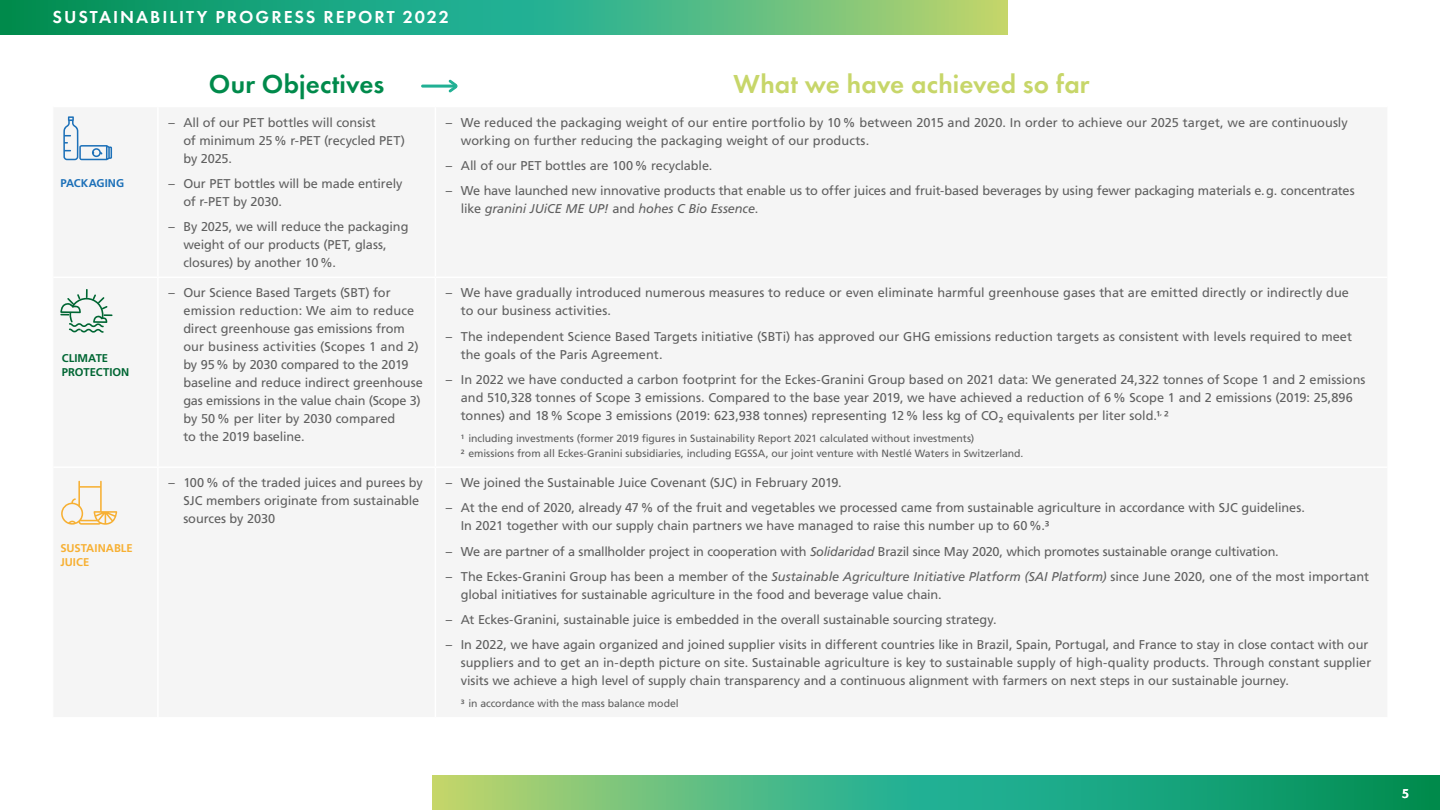
<style>
.page{position:relative;width:1440px;height:810px;background:#fff}
.page>*{position:absolute;margin:0;border:0;box-sizing:border-box;transform-origin:0 0}
.t1{font:600 27px "Futura PT";letter-spacing:.005em;color:#c7d669}
.t2{font:600 27px "Futura PT";letter-spacing:.005em;color:#008a4b}
.t3{font:600 18px "Futura PT";letter-spacing:.11em;color:#fff}
.t4{font:12.75px/18px "Frutiger LT Pro";letter-spacing:-.005em;color:#606060}
.t5{font:600 12.75px "Futura PT";color:#fff}
.t6{font:700 11.25px/14.2px "Frutiger LT Pro";color:#063}
.t7{font:700 11.25px/14.2px "Frutiger LT Pro";letter-spacing:.005em;color:#f7b033}
.t8{font:700 11.25px "Frutiger LT Pro";letter-spacing:.005em;color:#1c70b8}
.t9{font:10.5px/15px "Frutiger LT Pro";letter-spacing:-.01em;color:#606060}
.s1{font-style:italic}
</style>
<div class="page">
<svg style="left:0;top:0;width:1008px;height:34px;background:#3db07b"></svg>
<svg style="left:432px;top:776px;width:1008px;height:34px;background:#3fb07b"></svg>
<svg style="left:63px;top:116px;width:49px;height:44px"></svg>
<svg style="left:60px;top:289px;width:53px;height:44px"></svg>
<svg style="left:61px;top:481px;width:56px;height:44px"></svg>
<svg style="left:448px;top:79px;width:10px;height:14px"></svg>
<div style="left:421px;top:85px;width:35px;height:3px;border:2px solid #21b094"></div>
<h2 class="t3" style="left:52px;top:5px;width:398px">SUSTAINABILITY PROGRESS REPORT 2022</h2>
<p class="t8" style="left:60px;top:176px;width:65px">PACKAGING</p>
<p class="t6" style="left:62px;top:351px;width:69px">CLIMATE<br>PROTECTION</p>
<p class="t7" style="left:60px;top:541px;width:74px">SUSTAINABLE<br>JUICE</p>
<h1 class="t2" style="left:209px;top:67px;width:177px">Our Objectives</h1>
<h1 class="t1" style="left:734px;top:67px;width:357px">What we have achieved so far</h1>
<p class="t4" style="left:183px;top:113px;width:223px;text-indent:-15px">– All of our PET bottles will consist<br>of minimum 25% r-PET (recycled PET) by 2025.</p>
<p class="t4" style="left:183px;top:174px;width:221px;text-indent:-15px">– Our PET bottles will be made entirely of r-PET by 2030.</p>
<p class="t4" style="left:183px;top:217px;width:227px;text-indent:-15px">– By 2025, we will reduce the packaging weight of our products (PET, glass, closures) by another 10%.</p>
<p class="t4" style="left:461px;top:113px;width:889px;text-indent:-15px">– We reduced the packaging weight of our entire portfolio by 10% between 2015 and 2020. In order to achieve our 2025 target, we are continuously working on further reducing the packaging weight of our products.</p>
<p class="t4" style="left:446px;top:156px;width:268px">– All of our PET bottles are 100% recyclable.</p>
<p class="t4" style="left:461px;top:181px;width:895px;text-indent:-15px">– We have launched new innovative products that enable us to offer juices and fruit-based beverages by using fewer packaging materials e.g. concentrates like <span class="s1">granini JUiCE ME UP!</span> and <span class="s1">hohes C Bio Essence</span>.</p>
<p class="t4" style="left:183px;top:284px;width:241px;text-indent:-15px">– Our Science Based Targets (SBT) for emission reduction: We aim to reduce direct greenhouse gas emissions from our business activities (Scopes 1 and 2) by 95% by 2030 compared to the 2019 baseline and reduce indirect greenhouse gas emissions in the value chain (Scope 3) by 50% per liter by 2030 compared<br>to the 2019 baseline.</p>
<p class="t4" style="left:461px;top:284px;width:890px;text-indent:-15px">– We have gradually introduced numerous measures to reduce or even eliminate harmful greenhouse gases that are emitted directly or indirectly due to our business activities.</p>
<p class="t4" style="left:461px;top:327px;width:893px;text-indent:-15px">– The independent Science Based Targets initiative (SBTi) has approved our GHG emissions reduction targets as consistent with levels required to meet the goals of the Paris Agreement.</p>
<p class="t4" style="left:461px;top:370px;width:906px;text-indent:-15px">– In 2022 we have conducted a carbon footprint for the Eckes-Granini Group based on 2021 data: We generated 24,322 tonnes of Scope 1 and 2 emissions and 510,328 tonnes of Scope 3 emissions. Compared to the base year 2019, we have achieved a reduction of 6% Scope 1 and 2 emissions (2019: 25,896 tonnes) and 18% Scope 3 emissions (2019: 623,938 tonnes) representing 12% less kg of CO</p>
<p class="t4" style="left:999px;top:413px;width:6px">²</p>
<p class="t4" style="left:1007px;top:406px;width:163px">equivalents per liter sold.¹<sup>,</sup> ²</p>
<p class="t9" style="left:461px;top:431px;width:564px">¹ including investments (former 2019 figures in Sustainability Report 2021 calculated without investments)<br>² emissions from all Eckes-Granini subsidiaries, including EGSSA, our joint venture with Nestlé Waters in Switzerland.</p>
<p class="t4" style="left:183px;top:474px;width:241px;text-indent:-15px">– 100% of the traded juices and purees by<br>SJC members originate from sustainable sources by 2030</p>
<p class="t4" style="left:446px;top:474px;width:397px">– We joined the Sustainable Juice Covenant (SJC) in February 2019.</p>
<p class="t4" style="left:461px;top:499px;width:846px;text-indent:-15px">– At the end of 2020, already 47% of the fruit and vegetables we processed came from sustainable agriculture in accordance with SJC guidelines.<br>In 2021 together with our supply chain partners we have managed to raise this number up to 60%.³</p>
<p class="t4" style="left:446px;top:542px;width:834px">– We are partner of a smallholder project in cooperation with <span class="s1">Solidaridad</span> Brazil since May 2020, which promotes sustainable orange cultivation.</p>
<p class="t4" style="left:461px;top:567px;width:910px;text-indent:-15px">– The Eckes-Granini Group has been a member of the <span class="s1">Sustainable Agriculture Initiative Platform (SAI Platform)</span> since June 2020, one of the most important global initiatives for sustainable agriculture in the food and beverage value chain.</p>
<p class="t4" style="left:446px;top:610px;width:552px">– At Eckes-Granini, sustainable juice is embedded in the overall sustainable sourcing strategy.</p>
<p class="t4" style="left:461px;top:636px;width:912px;text-indent:-15px">– In 2022, we have again organized and joined supplier visits in different countries like in Brazil, Spain, Portugal, and France to stay in close contact with our suppliers and to get an in-depth picture on site. Sustainable agriculture is key to sustainable supply of high-quality products. Through constant supplier visits we achieve a high level of supply chain transparency and a continuous alignment with farmers on next steps in our sustainable journey.</p>
<p class="t9" style="left:461px;top:696px;width:219px">³ in accordance with the mass balance model</p>
<p class="t5" style="left:1402px;top:785px;width:9px">5</p>
</div>
